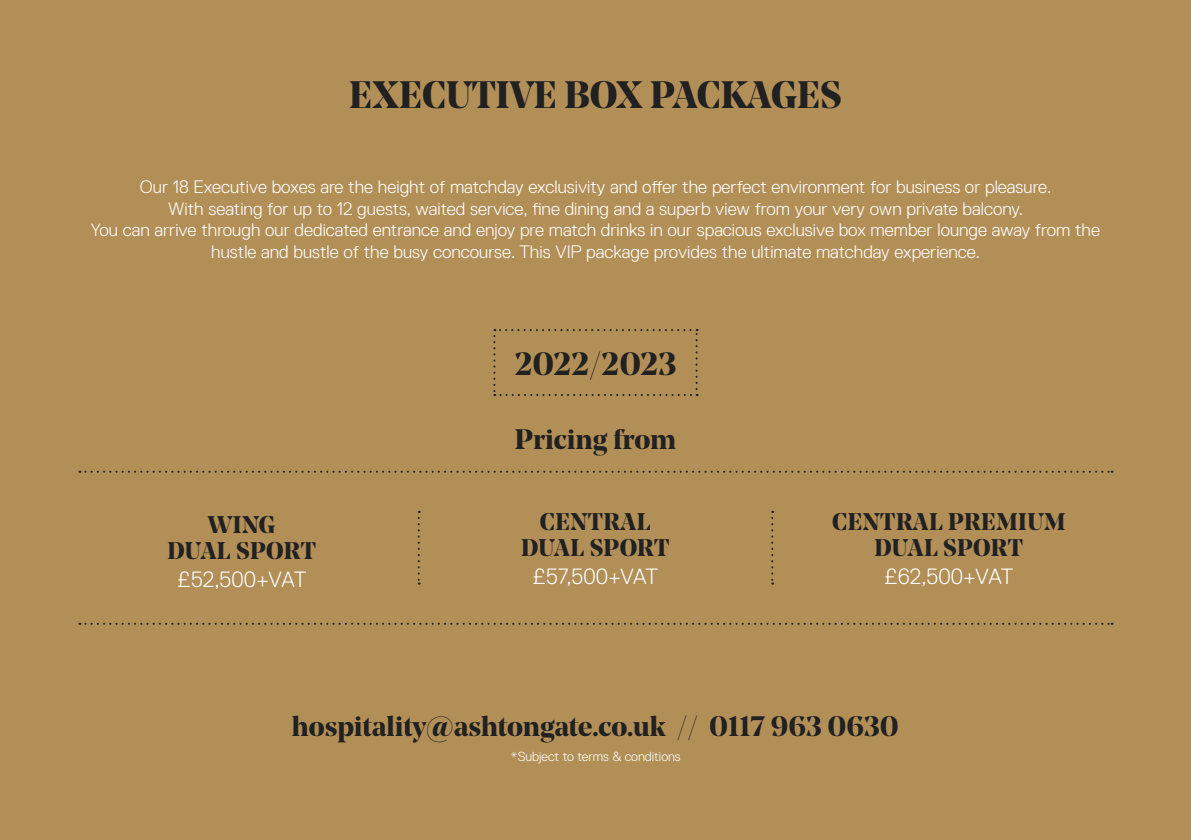
<style>
.page{position:relative;width:1191px;height:840px;background:#fff}
.page>*{position:absolute;margin:0;border:0;box-sizing:border-box;transform-origin:0 0}
.t1{font:700 38px "Noe Display";color:#212121}
.t2{font:700 32px "Noe Display";letter-spacing:-.005em;color:#212121}
.t3{font:700 28px "Noe Display";color:#212121}
.t4{font:700 24px "Noe Display";letter-spacing:.02em;color:#212121}
.t5{font:300 22px "Replica Pro";letter-spacing:-.01em;color:#fff}
.t6{font:300 18px/21.6px "Replica Pro";color:#fff;text-align:center}
.t7{font:300 13.2px "Replica Pro";color:#fff}
</style>
<div class="page">
<div style="left:0;top:0;width:1191px;height:839px;background:#b38f58"></div>
<svg style="left:79px;top:470px;width:1033px;height:2px"></svg>
<svg style="left:79px;top:622px;width:1033px;height:2px"></svg>
<svg style="left:771px;top:511px;width:2px;height:73px"></svg>
<svg style="left:418px;top:511px;width:2px;height:73px"></svg>
<svg style="left:493px;top:329px;width:204px;height:67px"></svg>
<p class="t1" style="left:349px;top:70px;width:494px">EXECUTIVE BOX PACKAGES</p>
<p class="t6" style="left:140px;top:176px;width:913px">Our 18 Executive boxes are the height of matchday exclusivity and offer the perfect environment for business or pleasure.</p>
<p class="t6" style="left:168px;top:198px;width:856px">With seating for up to 12 guests, waited service, fine dining and a superb view from your very own private balcony.</p>
<p class="t6" style="left:91px;top:219px;width:1010px">You can arrive through our dedicated entrance and enjoy pre match drinks in our spacious exclusive box member lounge away from the hustle and bustle of the busy concourse. This VIP package provides the ultimate matchday experience.</p>
<p class="t2" style="left:514px;top:342px;width:164px">2022/2023</p>
<p class="t4" style="left:208px;top:508px;width:69px">WING</p>
<p class="t4" style="left:167px;top:534px;width:150px">DUAL SPORT</p>
<p class="t5" style="left:178px;top:566px;width:130px">£52,500+VAT</p>
<p class="t3" style="left:515px;top:420px;width:163px">Pricing from</p>
<p class="t4" style="left:540px;top:505px;width:112px">CENTRAL</p>
<p class="t4" style="left:521px;top:531px;width:150px">DUAL SPORT</p>
<p class="t5" style="left:533px;top:563px;width:127px">£57,500+VAT</p>
<p class="t4" style="left:832px;top:505px;width:235px">CENTRAL PREMIUM</p>
<p class="t4" style="left:874px;top:531px;width:150px">DUAL SPORT</p>
<p class="t5" style="left:884px;top:563px;width:130px">£62,500+VAT</p>
<p class="t3" style="left:292px;top:708px;width:608px">hospitality@ashtongate.co.uk // 0117 963 0630</p>
<p class="t7" style="left:510px;top:748px;width:172px">*Subject to terms &amp; conditions</p>
</div>
